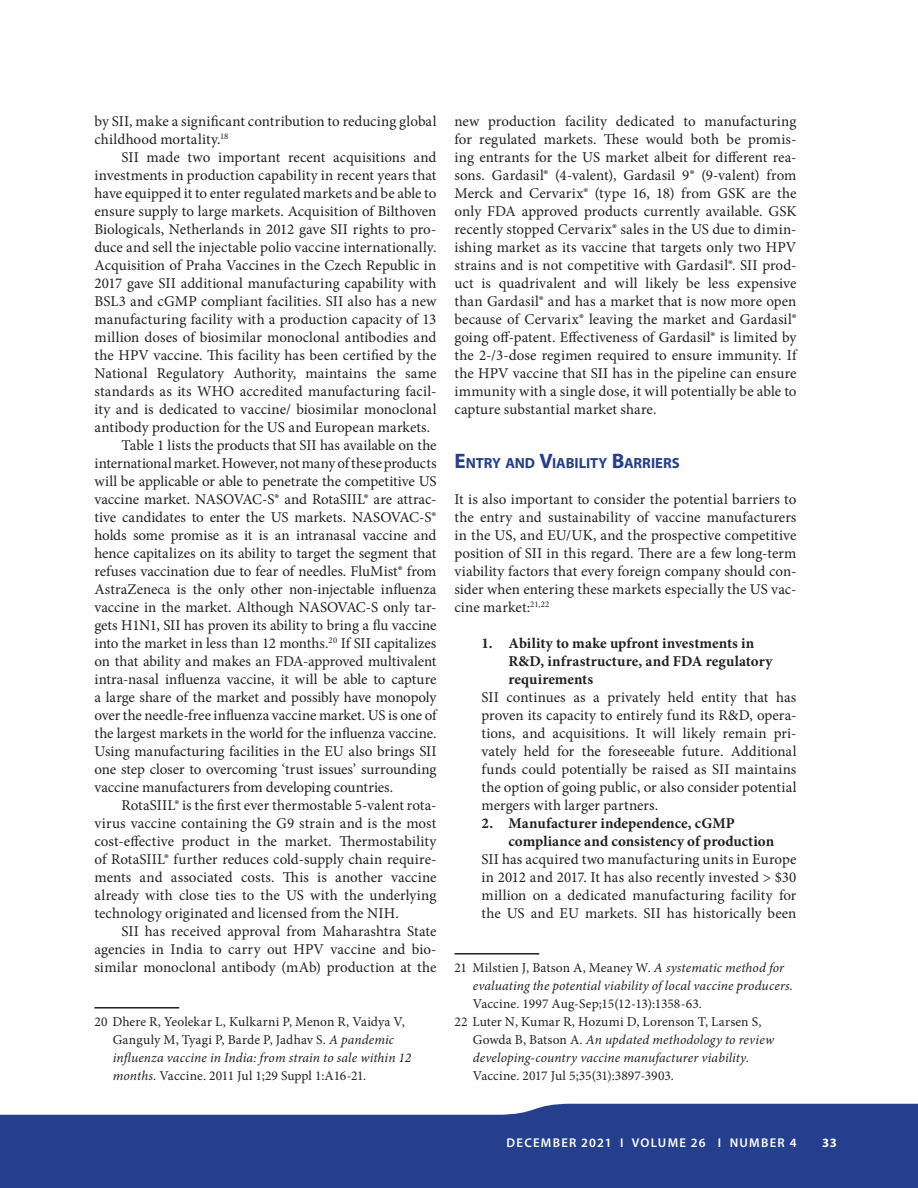
<style>
.page{position:relative;width:918px;height:1188px;background:#fff}
.page>*{position:absolute;margin:0;border:0;box-sizing:border-box;transform-origin:0 0}
.t1{font:15px/18px "Minion Pro";color:#231f20;text-align:justify}
.t2{font:700 15px/18px "Minion Pro";color:#231f20}
.t3{font:700 14.7px "Myriad Pro";color:#253f8e}
.t4{font:13.5px/18px "Minion Pro";letter-spacing:.005em;color:#231f20}
.t5{font:italic 13.5px/18px "Minion Pro";letter-spacing:.01em;color:#231f20}
.t6{font:600 12.75px "Myriad Pro";letter-spacing:.1em;color:#fff}
.t7{font:700 12.75px "Myriad Pro";color:#fff}
.s1{font-style:italic}
.s2{font-size:21px}
.s3{font-style:normal}
</style>
<div class="page">
<svg style="left:0;top:1104px;width:918px;height:84px;background:#354d96"></svg>
<hr style="left:454px;top:953px;width:85px;height:2px;background:#231f20">
<hr style="left:94px;top:1007px;width:85px;height:2px;background:#231f20">
<p class="t1" style="left:94px;top:112px;width:344px">by SII, make a significant contribution to reducing global childhood mortality.<sup>18</sup></p>
<p class="t1" style="left:122px;top:148px;width:316px">SII made two important recent acquisitions and</p>
<p class="t1" style="left:94px;top:166px;width:343px">investments in production capability in recent years that</p>
<p class="t1" style="left:94px;top:184px;width:344px">have equipped it to enter regulated markets and be able to</p>
<p class="t1" style="left:94px;top:202px;width:343px">ensure supply to large markets. Acquisition of Bilthoven</p>
<p class="t1" style="left:94px;top:220px;width:343px">Biologicals, Netherlands in 2012 gave SII rights to pro-</p>
<p class="t1" style="left:95px;top:238px;width:343px">duce and sell the injectable polio vaccine internationally.</p>
<p class="t1" style="left:95px;top:256px;width:343px">Acquisition of Praha Vaccines in the Czech Republic in</p>
<p class="t1" style="left:95px;top:274px;width:344px">2017 gave SII additional manufacturing capability with</p>
<p class="t1" style="left:95px;top:292px;width:344px">BSL3 and cGMP compliant facilities. SII also has a new</p>
<p class="t1" style="left:95px;top:310px;width:343px">manufacturing facility with a production capacity of 13</p>
<p class="t1" style="left:95px;top:328px;width:343px">million doses of biosimilar monoclonal antibodies and</p>
<p class="t1" style="left:95px;top:346px;width:344px">the HPV vaccine. This facility has been certified by the</p>
<p class="t1" style="left:95px;top:364px;width:344px">National Regulatory Authority, maintains the same</p>
<p class="t1" style="left:95px;top:382px;width:343px">standards as its WHO accredited manufacturing facil-</p>
<p class="t1" style="left:95px;top:400px;width:344px">ity and is dedicated to vaccine/ biosimilar monoclonal</p>
<p class="t1" style="left:95px;top:418px;width:337px">antibody production for the US and European markets.</p>
<p class="t1" style="left:122px;top:436px;width:316px">Table 1 lists the products that SII has available on the</p>
<p class="t1" style="left:94px;top:454px;width:344px">international market. However, not many of these products</p>
<p class="t1" style="left:94px;top:472px;width:344px">will be applicable or able to penetrate the competitive US</p>
<p class="t1" style="left:94px;top:490px;width:344px">vaccine market. NASOVAC-S® and RotaSIIL® are attrac-</p>
<p class="t1" style="left:94px;top:508px;width:343px">tive candidates to enter the US markets. NASOVAC-S®</p>
<p class="t1" style="left:94px;top:526px;width:343px">holds some promise as it is an intranasal vaccine and</p>
<p class="t1" style="left:94px;top:544px;width:343px">hence capitalizes on its ability to target the segment that</p>
<p class="t1" style="left:94px;top:562px;width:343px">refuses vaccination due to fear of needles. FluMist® from</p>
<p class="t1" style="left:94px;top:580px;width:343px">AstraZeneca is the only other non-injectable influenza</p>
<p class="t1" style="left:94px;top:598px;width:344px">vaccine in the market. Although NASOVAC-S only tar-</p>
<p class="t1" style="left:94px;top:616px;width:344px">gets H1N1, SII has proven its ability to bring a flu vaccine</p>
<p class="t1" style="left:94px;top:634px;width:344px">into the market in less than 12 months.<sup>20</sup> If SII capitalizes</p>
<p class="t1" style="left:95px;top:652px;width:344px">on that ability and makes an FDA-approved multivalent</p>
<p class="t1" style="left:95px;top:670px;width:343px">intra-nasal influenza vaccine, it will be able to capture</p>
<p class="t1" style="left:95px;top:688px;width:343px">a large share of the market and possibly have monopoly</p>
<p class="t1" style="left:95px;top:706px;width:344px">over the needle-free influenza vaccine market. US is one of</p>
<p class="t1" style="left:95px;top:724px;width:343px">the largest markets in the world for the influenza vaccine.</p>
<p class="t1" style="left:95px;top:742px;width:344px">Using manufacturing facilities in the EU also brings SII</p>
<p class="t1" style="left:95px;top:760px;width:344px">one step closer to overcoming ‘trust issues’ surrounding</p>
<p class="t1" style="left:95px;top:778px;width:300px">vaccine manufacturers from developing countries.</p>
<p class="t1" style="left:122px;top:796px;width:316px">RotaSIIL® is the first ever thermostable 5-valent rota-</p>
<p class="t1" style="left:95px;top:814px;width:343px">virus vaccine containing the G9 strain and is the most</p>
<p class="t1" style="left:95px;top:832px;width:344px">cost-effective product in the market. Thermostability</p>
<p class="t1" style="left:95px;top:850px;width:344px">of RotaSIIL® further reduces cold-supply chain require-</p>
<p class="t1" style="left:95px;top:868px;width:343px">ments and associated costs. This is another vaccine</p>
<p class="t1" style="left:95px;top:886px;width:344px">already with close ties to the US with the underlying</p>
<p class="t1" style="left:95px;top:904px;width:306px">technology originated and licensed from the NIH.</p>
<p class="t1" style="left:122px;top:922px;width:317px">SII has received approval from Maharashtra State</p>
<p class="t1" style="left:95px;top:940px;width:344px">agencies in India to carry out HPV vaccine and bio-</p>
<p class="t1" style="left:95px;top:958px;width:343px">similar monoclonal antibody (mAb) production at the</p>
<p class="t4" style="left:113px;top:1013px;width:300px;text-indent:-18px">20 Dhere R, Yeolekar L, Kulkarni P, Menon R, Vaidya V, Ganguly M, Tyagi P, Barde P, Jadhav S. <span class="s1">A pandemic influenza vaccine in India: from strain to sale within 12 months</span>. Vaccine. 2011 Jul 1;29 Suppl 1:A16-21.</p>
<p class="t1" style="left:455px;top:112px;width:344px">new production facility dedicated to manufacturing for regulated markets. These would both be promis&shy;ing entrants for the US market albeit for different rea&shy;sons. Gardasil® (4-valent), Gardasil 9® (9-valent) from Merck and Cervarix® (type 16, 18) from GSK are the only FDA approved products currently available. GSK recently stopped Cervarix® sales in the US due to dimin&shy;ishing market as its vaccine that targets only two HPV strains and is not competitive with Gardasil®. SII prod&shy;uct is quadrivalent and will likely be less expensive than Gardasil® and has a market that is now more open because of Cervarix® leaving the market and Gardasil® going off-patent. Effectiveness of Gardasil® is limited by the 2-/3-dose regimen required to ensure immunity. If the HPV vaccine that SII has in the pipeline can ensure immunity with a single dose, it will potentially be able to capture substantial market share.</p>
<p class="t3" style="left:454px;top:453px;width:225px"><span class="s2">E</span> NTRY AND <span class="s2">V</span>IABILITY <span class="s2">B</span>ARRIERS</p>
<p class="t1" style="left:454px;top:490px;width:344px">It is also important to consider the potential barriers to the entry and sustainability of vaccine manufacturers in the US, and EU/UK, and the prospective competitive position of SII in this regard. There are a few long-term viability factors that every foreign company should con&shy;sider when entering these markets especially the US vac&shy;cine market:<sup>21,22</sup></p>
<p class="t2" style="left:508px;top:634px;width:265px;text-indent:-27px">1. Ability to make upfront investments in<br>R&amp;D, infrastructure, and FDA regulatory requirements</p>
<p class="t1" style="left:482px;top:688px;width:317px">SII continues as a privately held entity that has proven its capacity to entirely fund its R&amp;D, opera&shy;tions, and acquisitions. It will likely remain pri&shy;vately held for the foreseeable future. Additional funds could potentially be raised as SII maintains the option of going public, or also consider potential mergers with larger partners.</p>
<p class="t2" style="left:508px;top:814px;width:267px;text-indent:-27px">2. Manufacturer independence, cGMP compliance and consistency of production</p>
<p class="t1" style="left:482px;top:850px;width:317px">SII has acquired two manufacturing units in Europe in 2012 and 2017. It has also recently invested &gt; $30 million on a dedicated manufacturing facility for the US and EU markets. SII has historically been</p>
<p class="t5" style="left:473px;top:959px;width:322px;text-indent:-18px"><span class="s3">21 Milstien J, Batson A, Meaney W.</span> A systematic method for evaluating the potential viability of local vaccine producers.</p>
<p class="t4" style="left:473px;top:995px;width:231px">Vaccine. 1997 Aug-Sep;15(12-13):1358-63.</p>
<p class="t4" style="left:454px;top:1013px;width:308px">22 Luter N, Kumar R, Hozumi D, Lorenson T, Larsen S,</p>
<p class="t5" style="left:473px;top:1031px;width:303px"><span class="s3">Gowda B, Batson A.</span> An updated methodology to review</p>
<p class="t5" style="left:473px;top:1049px;width:278px">developing-country vaccine manufacturer viability<span class="s3">.</span></p>
<p class="t4" style="left:473px;top:1067px;width:203px">Vaccine. 2017 Jul 5;35(31):3897-3903.</p>
<p class="t6" style="left:507px;top:1135px;width:291px">DECEMBER 2021 I VOLUME 26 I NUMBER 4</p>
<p class="t7" style="left:822px;top:1134px;width:16px">33</p>
</div>
